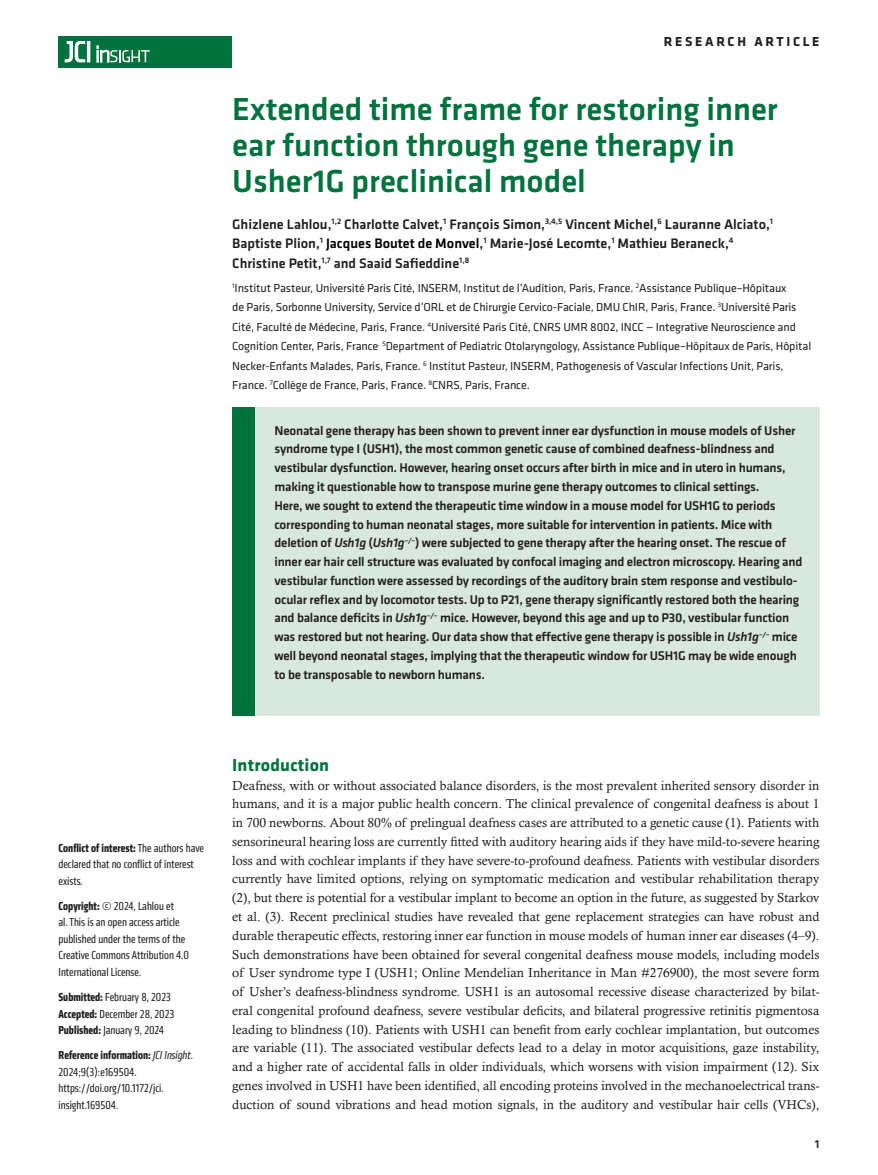
<style>
.page{position:relative;width:878px;height:1175px;background:#fff}
.page>*{position:absolute;margin:0;border:0;box-sizing:border-box;transform-origin:0 0}
.t1{font:500 33px/36px "Klavika Basic";color:#00723e}
.t2{font:700 18px "Klavika";letter-spacing:.01em;color:#00723e}
.t3{font:500 14.25px/19.5px "Klavika Basic";color:#231f20}
.t4{font:700 13.5px "Klavika Basic";letter-spacing:.2em;color:#231f20}
.t5{font:13.2px/18.8px "Calisto MT Std";color:#231f20;text-align:justify}
.t6{font:500 13.2px/18.8px "Klavika Basic";letter-spacing:-.015em;color:#231f20}
.t7{font:12px/19.5px "Klavika";letter-spacing:-.01em;color:#231f20}
.t8{font:condensed 12px/16.5px "Klavika";color:#231f20}
.t9{font:500 12px "Klavika Basic";color:#231f20}
.s1{color:#000}
.s2{font-style:italic}
.s3{font-weight:700}
</style>
<div class="page">
<div style="left:59px;top:36px;width:173px;height:31px;background:#00723e"></div>
<hr style="left:87px;top:41px;width:3px;height:21px;background:#fff">
<svg style="left:64px;top:41px;width:21px;height:22px"></svg>
<svg style="left:97px;top:46px;width:53px;height:16px"></svg>
<div style="left:232px;top:408px;width:587px;height:308px;background:#d8e8df"></div>
<div style="left:232px;top:408px;width:22px;height:308px;background:#00723e"></div>
<p class="t4" style="left:663px;top:32px;width:157px">RESEARCH ARTICLE</p>
<h1 class="t1" style="left:232px;top:91px;width:547px">Extended time frame for restoring inner ear function through gene therapy in<br>Usher1G preclinical model</h1>
<p class="t3" style="left:232px;top:214px;width:542px">Ghizlene Lahlou,<sup>1,2</sup> Charlotte Calvet,<sup>1</sup> François Simon,<sup>3,4,5</sup> Vincent Michel,<sup>6</sup> Lauranne Alciato,<sup>1<br></sup>Baptiste Plion,<sup>1</sup> <span class="s1">Jacques Boutet de Monvel</span>,<sup>1</sup> Marie-José Lecomte,<sup>1</sup> Mathieu Beraneck,<sup>4<br></sup>Christine Petit,<sup>1,7</sup> and Saaid Safieddine<sup>1,8</sup></p>
<p class="t7" style="left:232px;top:277px;width:580px"><sup>1</sup>Institut Pasteur, Université Paris Cité, INSERM, Institut de l’Audition, Paris, France. <sup>2</sup>Assistance Publique–Hôpitaux<br>de Paris, Sorbonne University, Service d’ORL et de Chirurgie Cervico-Faciale, DMU ChIR, Paris, France. <sup>3</sup>Université Paris Cité, Faculté de Médecine, Paris, France. <sup>4</sup>Université Paris Cité, CNRS UMR 8002, INCC — Integrative Neuroscience and Cognition Center, Paris, France<sup>.</sup> <sup>5</sup>Department of Pediatric Otolaryngology, Assistance Publique–Hôpitaux de Paris, Hôpital Necker-Enfants Malades, Paris, France. <sup>6</sup> Institut Pasteur, INSERM, Pathogenesis of Vascular Infections Unit, Paris, France. <sup>7</sup>Collège de France, Paris, France. <sup>8</sup>CNRS, Paris, France.</p>
<p class="t6" style="left:274px;top:420px;width:529px">Neonatal gene therapy has been shown to prevent inner ear dysfunction in mouse models of Usher syndrome type I (USH1), the most common genetic cause of combined deafness-blindness and vestibular dysfunction. However, hearing onset occurs after birth in mice and in utero in humans, making it questionable how to transpose murine gene therapy outcomes to clinical settings.<br>Here, we sought to extend the therapeutic time window in a mouse model for USH1G to periods corresponding to human neonatal stages, more suitable for intervention in patients. Mice with deletion of <span class="s2">Ush1g</span> (<span class="s2">Ush1g</span><sup>–/–</sup>) were subjected to gene therapy after the hearing onset. The rescue of inner ear hair cell structure was evaluated by confocal imaging and electron microscopy. Hearing and vestibular function were assessed by recordings of the auditory brain stem response and vestibulo&shy;ocular reflex and by locomotor tests. Up to P21, gene therapy significantly restored both the hearing and balance deficits in <span class="s2">Ush1g</span><sup>–/–</sup> mice. However, beyond this age and up to P30, vestibular function was restored but not hearing. Our data show that effective gene therapy is possible in <span class="s2">Ush1g</span><sup>–/–</sup> mice well beyond neonatal stages, implying that the therapeutic window for USH1G may be wide enough to be transposable to newborn humans.</p>
<p class="t8" style="left:59px;top:839px;width:147px"><span class="s3">Conflict of interest:</span> The authors have declared that no conflict of interest exists.</p>
<p class="t8" style="left:59px;top:897px;width:132px"><span class="s3">Copyright:</span> © 2024, Lahlou et<br>al. This is an open access article published under the terms of the<br>Creative Commons Attribution 4.0<br>International License.</p>
<p class="t8" style="left:59px;top:988px;width:117px"><span class="s3">Submitted:</span> February 8, 2023<br><span class="s3">Accepted:</span> December 28, 2023<br><span class="s3">Published:</span> January 9, 2024</p>
<p class="t8" style="left:59px;top:1046px;width:136px"><span class="s3">Reference information:</span> <span class="s2">JCI Insight</span>.<br>2024;9(3):e169504. https://doi.org/10.1172/jci. insight.169504.</p>
<h2 class="t2" style="left:232px;top:752px;width:98px">Introduction</h2>
<p class="t5" style="left:232px;top:775px;width:588px">Deafness, with or without associated balance disorders, is the most prevalent inherited sensory disorder in humans, and it is a major public health concern. The clinical prevalence of congenital deafness is about 1 in 700 newborns. About 80% of prelingual deafness cases are attributed to a genetic cause (1). Patients with sensorineural hearing loss are currently fitted with auditory hearing aids if they have mild-to-severe hearing loss and with cochlear implants if they have severe-to-profound deafness. Patients with vestibular disorders currently have limited options, relying on symptomatic medication and vestibular rehabilitation therapy (2), but there is potential for a vestibular implant to become an option in the future, as suggested by Starkov et al. (3). Recent preclinical studies have revealed that gene replacement strategies can have robust and durable therapeutic effects, restoring inner ear function in mouse models of human inner ear diseases (4–9).<br>Such demonstrations have been obtained for several congenital deafness mouse models, including models of User syndrome type I (USH1; Online Mendelian Inheritance in Man #276900), the most severe form of Usher’s deafness-blindness syndrome. USH1 is an autosomal recessive disease characterized by bilat&shy;eral congenital profound deafness, severe vestibular deficits, and bilateral progressive retinitis pigmentosa leading to blindness (10). Patients with USH1 can benefit from early cochlear implantation, but outcomes are variable (11). The associated vestibular defects lead to a delay in motor acquisitions, gaze instability, and a higher rate of accidental falls in older individuals, which worsens with vision impairment (12). Six genes involved in USH1 have been identified, all encoding proteins involved in the mechanoelectrical trans&shy;duction of sound vibrations and head motion signals, in the auditory and vestibular hair cells (VHCs),</p>
<p class="t9" style="left:814px;top:1135px;width:6px">1</p>
</div>
